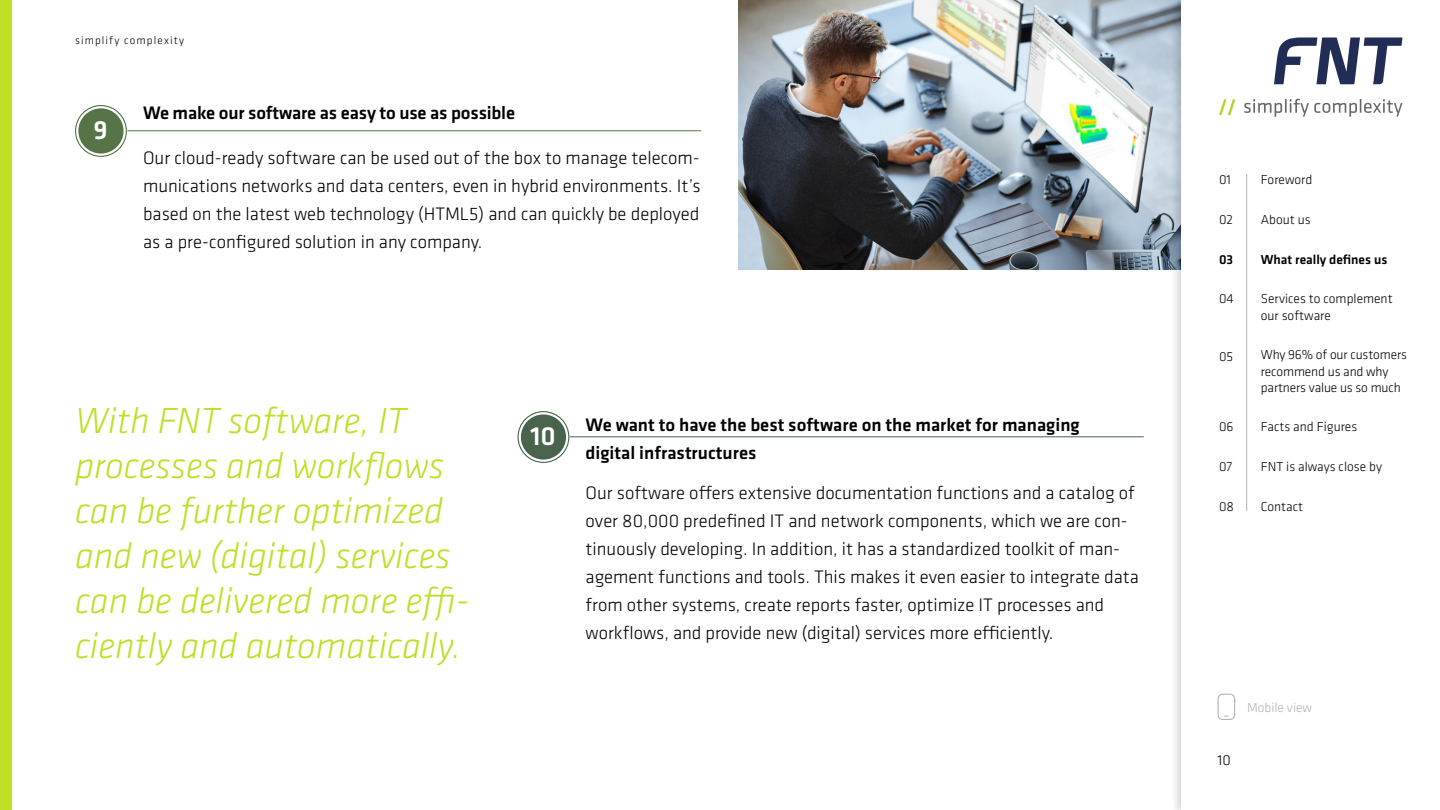
<style>
.page{position:relative;width:1440px;height:810px;background:#fff}
.page>*{position:absolute;margin:0;border:0;box-sizing:border-box;transform-origin:0 0}
.t1{font:italic 300 37.5px/45px "Klavika Basic";color:#bfdf26}
.t2{font:500 27.22px "Klavika";color:#fff}
.t3{font:300 18.75px/28.1px "Klavika";color:#000;text-align:justify}
.t4{font:500 18.75px/28.1px "Klavika";color:#000}
.t5{font:300 15px "Klavika";color:#000}
.t6{font:300 13.5px/16.2px "Klavika";color:#000}
.t7{font:500 13.5px "Klavika";color:#000}
.t8{font:300 13.5px "Klavika";color:#b3b3b3}
.t9{font:300 11.25px "Klavika";letter-spacing:.1em;color:#000}
</style>
<div class="page">
<div style="left:0;top:0;width:12px;height:810px;background:#bfdf26"></div>
<div style="left:78px;top:108px;width:46px;height:46px;background:#577448;border-radius:50%"></div>
<div style="left:75px;top:105px;width:52px;height:52px;border:1px solid #577448;border-radius:50%"></div>
<div style="left:81px;top:111px;width:40px;height:40px;border:1px solid #577448;border-radius:50%"></div>
<hr style="left:127px;top:130px;width:574px;height:1px;background:#577448">
<div style="left:521px;top:414px;width:45px;height:46px;background:#4a634d;border-radius:50%"></div>
<div style="left:517px;top:411px;width:52px;height:52px;border:1px solid #4a634d;border-radius:50%"></div>
<div style="left:523px;top:417px;width:41px;height:40px;border:1px solid #4a634d;border-radius:50%"></div>
<hr style="left:570px;top:436px;width:574px;height:1px;background:#4a634d">
<img style="left:739px;top:0;width:431px;height:270px">
<div style="left:1170px;top:0;width:270px;height:810px;background:#000;opacity:.15"></div>
<div style="left:1181px;top:0;width:259px;height:810px;background:#fff"></div>
<svg style="left:1219px;top:99px;width:16px;height:16px"></svg>
<svg style="left:1244px;top:99px;width:158px;height:18px"></svg>
<svg style="left:1274px;top:38px;width:128px;height:46px"></svg>
<svg style="left:1218px;top:694px;width:17px;height:26px"></svg>
<hr style="left:1246px;top:174px;width:1px;height:337px;background:#b3b3b3">
<p class="t9" style="left:75px;top:33px;width:111px">simplify complexity</p>
<h2 class="t2" style="left:93px;top:112px;width:16px">9</h2>
<p class="t4" style="left:143px;top:98px;width:373px">We make our software as easy to use as possible</p>
<p class="t3" style="left:143px;top:144px;width:559px">Our cloud-ready software can be used out of the box to manage telecom&shy;munications networks and data centers, even in hybrid environments. It’s based on the latest web technology (HTML5) and can quickly be deployed as a pre-configured solution in any company.</p>
<h1 class="t1" style="left:75px;top:398px;width:396px">With FNT software, IT processes and workflows can be further optimized and new (digital) services can be delivered more effi&shy;ciently and automatically.</h1>
<h2 class="t2" style="left:530px;top:418px;width:27px">10</h2>
<p class="t4" style="left:586px;top:410px;width:496px">We want to have the best software on the market for managing digital infrastructures</p>
<p class="t3" style="left:586px;top:478px;width:555px;text-align:left">Our software offers extensive documentation functions and a catalog of over 80,000 predefined IT and network components, which we are con&shy;tinuously developing. In addition, it has a standardized toolkit of man&shy;agement functions and tools. This makes it even easier to integrate data from other systems, create reports faster, optimize IT processes and workflows, and provide new (digital) services more efficiently.</p>
<p class="t6" style="left:1219px;top:171px;width:13px">01</p>
<p class="t6" style="left:1261px;top:171px;width:53px">Foreword</p>
<p class="t6" style="left:1219px;top:211px;width:16px">02</p>
<p class="t6" style="left:1261px;top:211px;width:51px">About us</p>
<p class="t7" style="left:1219px;top:250px;width:16px">03</p>
<p class="t7" style="left:1261px;top:250px;width:128px">What really defines us</p>
<p class="t6" style="left:1219px;top:291px;width:16px">04</p>
<p class="t6" style="left:1219px;top:348px;width:16px">05</p>
<p class="t6" style="left:1219px;top:419px;width:16px">06</p>
<p class="t6" style="left:1219px;top:459px;width:15px">07</p>
<p class="t6" style="left:1219px;top:498px;width:17px">08</p>
<p class="t6" style="left:1261px;top:291px;width:133px">Services to complement our software</p>
<p class="t6" style="left:1261px;top:347px;width:148px">Why 96% of our customers recommend us and why partners value us so much</p>
<p class="t6" style="left:1261px;top:419px;width:98px">Facts and Figures</p>
<p class="t6" style="left:1261px;top:458px;width:123px">FNT is always close by</p>
<p class="t6" style="left:1261px;top:498px;width:44px">Contact</p>
<p class="t5" style="left:1218px;top:751px;width:15px">10</p>
<p class="t8" style="left:1247px;top:699px;width:66px">Mobile view</p>
</div>
